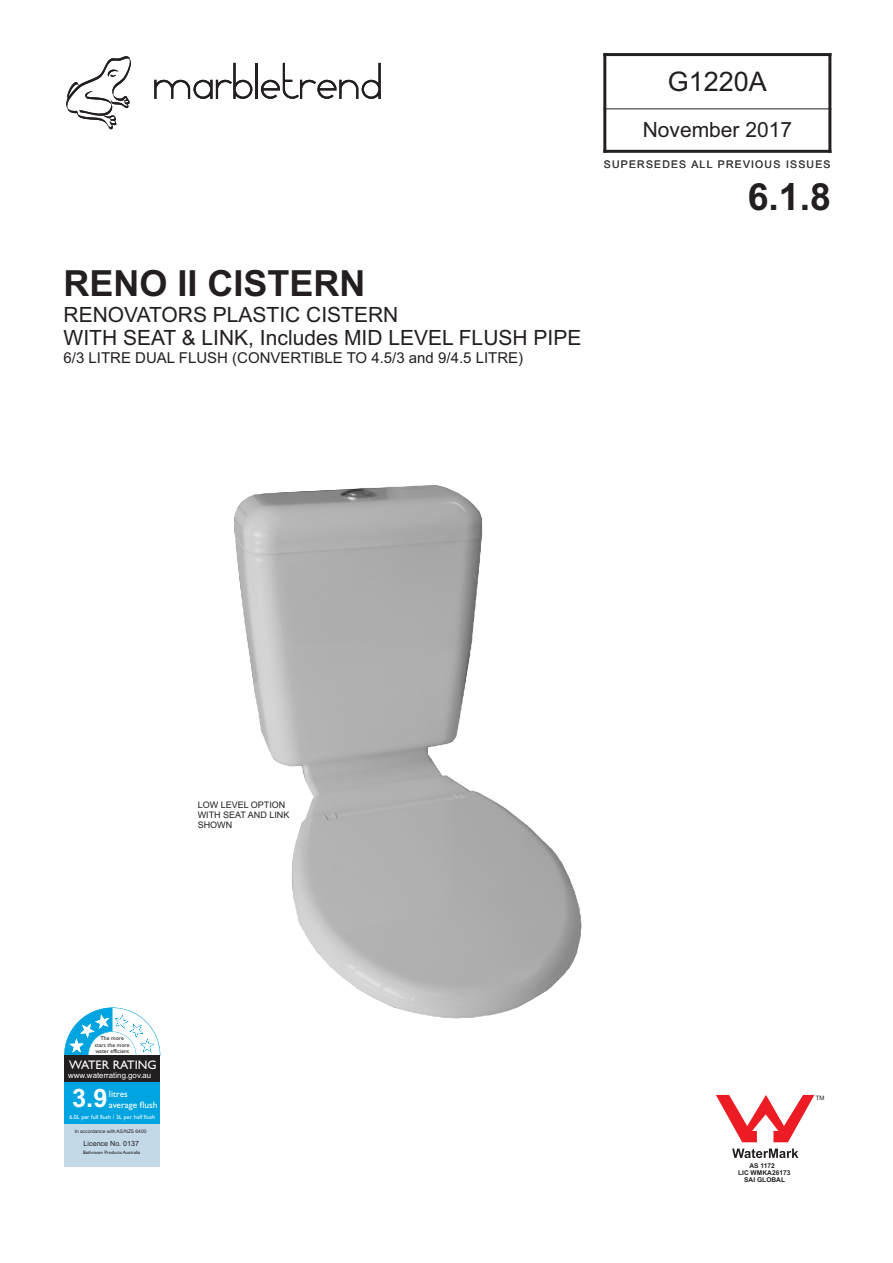
<style>
.page{position:relative;width:893px;height:1263px;background:#fff}
.page>*{position:absolute;margin:0;border:0;box-sizing:border-box;transform-origin:0 0}
.t1{font:700 37.5px "Arial";color:#231f20}
.t2{font:700 36px "Arial";color:#231f20}
.t3{font:27px "Arial";color:#231f20}
.t4{font:700 25.5px "Arial";color:#fff}
.t5{font:21px/23.4px "Arial";color:#231f20}
.t6{font:15px "Arial";color:#231f20}
.t7{font:12.45px "Gill Sans";color:#fff}
.t8{font:10.5px "Arial";letter-spacing:.115em;color:#404041}
.t9{font:9.45px/10.8px "Gill Sans";color:#fff}
.t10{font:9px/10.1px "Arial";color:#231f20}
.t11{font:7.95px "Arial";color:#fff}
.t12{font:7.2px "Arial";color:#231f20}
.t13{font:700 6.6px "Arial";color:#231f20}
.t14{font:6px "Gill Sans";color:#fff}
.t15{font:6px "Arial";color:#231f20}
.t16{font:5.85px/6.6px "Gill Sans";color:#231f20;text-align:center}
.t17{font:4.95px "Arial";color:#231f20}
.t18{font:4.95px "Gill Sans";color:#231f20}
</style>
<div class="page">
<hr style="left:603px;top:53px;width:3px;height:100px;background:#231f20">
<hr style="left:828px;top:53px;width:3px;height:100px;background:#231f20">
<hr style="left:603px;top:150px;width:228px;height:3px;background:#231f20">
<hr style="left:603px;top:108px;width:228px;height:1px;background:#231f20">
<hr style="left:603px;top:53px;width:228px;height:3px;background:#231f20">
<svg style="left:154px;top:63px;width:98px;height:36px"></svg>
<hr style="left:255px;top:63px;width:2px;height:36px;background:#231f20">
<svg style="left:261px;top:63px;width:120px;height:36px"></svg>
<svg style="left:66px;top:56px;width:65px;height:73px"></svg>
<div style="left:64px;top:1082px;width:96px;height:42px;background:#00a4e0"></div>
<svg style="left:64px;top:1007px;width:96px;height:48px"></svg>
<div style="left:64px;top:1055px;width:96px;height:27px;background:#231f20"></div>
<div style="left:64px;top:1124px;width:96px;height:43px;background:#c4d9e8"></div>
<img style="left:234px;top:485px;width:347px;height:533px">
<svg style="left:716px;top:1095px;width:98px;height:47px"></svg>
<svg style="left:732px;top:1148px;width:66px;height:10px"></svg>
<h2 class="t2" style="left:64px;top:270px;width:304px">RENO II CISTERN</h2>
<p class="t5" style="left:64px;top:305px;width:519px">RENOVATORS PLASTIC CISTERN<br>WITH SEAT &amp; LINK, Includes MID LEVEL FLUSH PIPE</p>
<p class="t6" style="left:64px;top:352px;width:461px">6/3 LITRE DUAL FLUSH (CONVERTIBLE TO 4.5/3 and 9/4.5 LITRE)</p>
<p class="t3" style="left:668px;top:71px;width:101px">G1220A</p>
<p class="t5" style="left:643px;top:120px;width:151px">November 2017</p>
<p class="t8" style="left:604px;top:160px;width:228px">SUPERSEDES ALL PREVIOUS ISSUES</p>
<h1 class="t1" style="left:748px;top:183px;width:85px">6.1.8</h1>
<p class="t10" style="left:198px;top:800px;width:93px">LOW LEVEL OPTION<br>WITH SEAT AND LINK<br>SHOWN</p>
<p class="t16" style="left:95px;top:1035px;width:36px">The more stars the more water efficient</p>
<p class="t7" style="left:69px;top:1060px;width:89px">WATER RATING</p>
<p class="t11" style="left:68px;top:1072px;width:85px">www.waterrating.gov.au</p>
<p class="t4" style="left:72px;top:1089px;width:37px">3.9</p>
<p class="t9" style="left:109px;top:1089px;width:50px">litres average flush</p>
<p class="t14" style="left:69px;top:1115px;width:87px">6.0L per full flush / 3L per half flush</p>
<p class="t17" style="left:75px;top:1129px;width:73px">In accordance with AS/NZS 6400</p>
<p class="t12" style="left:84px;top:1141px;width:57px">Licence No. 0137</p>
<p class="t18" style="left:83px;top:1151px;width:59px">Bathroom Products Australia</p>
<p class="t13" style="left:749px;top:1163px;width:27px">AS 1172</p>
<p class="t13" style="left:738px;top:1170px;width:54px">LIC WMKA26173</p>
<p class="t13" style="left:744px;top:1177px;width:42px">SAI GLOBAL</p>
<p class="t15" style="left:816px;top:1095px;width:10px">TM</p>
</div>
